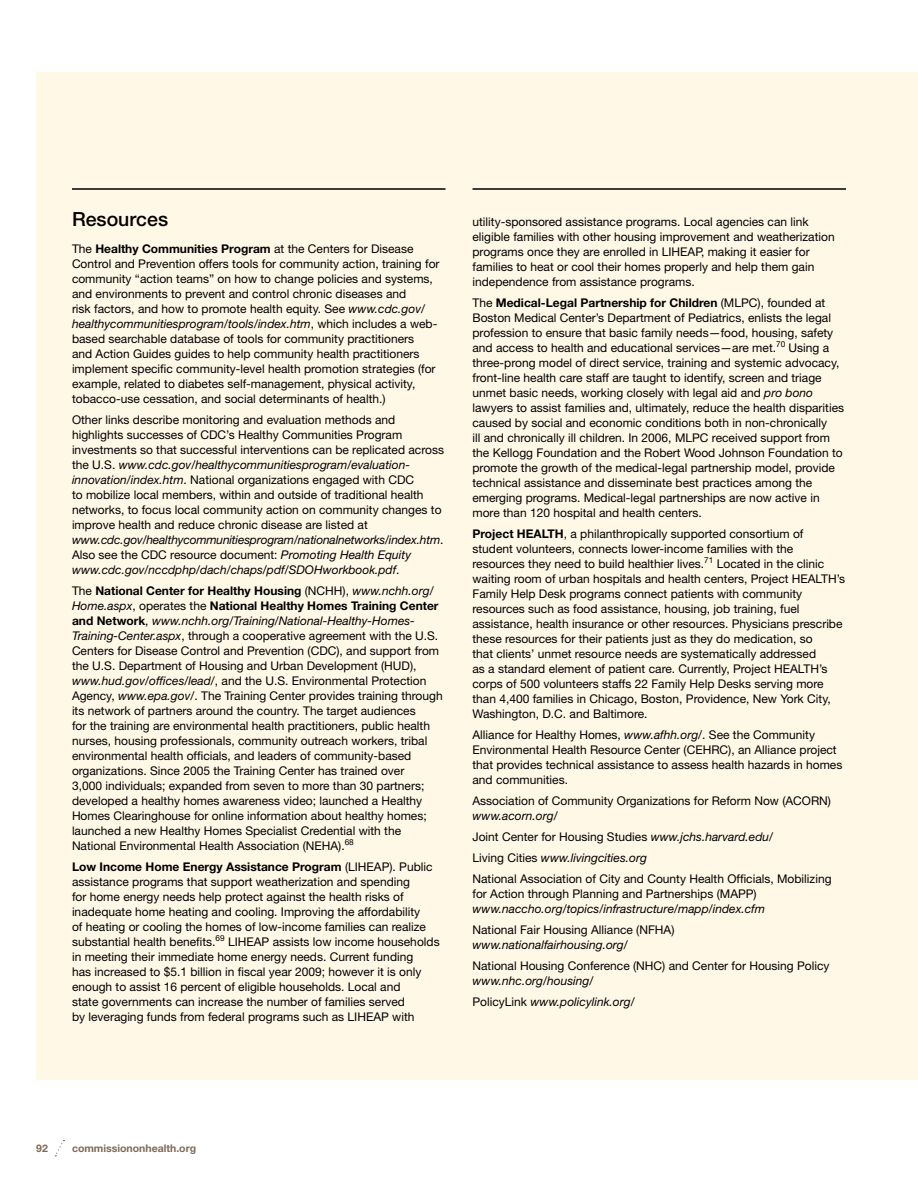
<style>
.page{position:relative;width:918px;height:1188px;background:#fff}
.page>*{position:absolute;margin:0;border:0;box-sizing:border-box;transform-origin:0 0}
.t1{font:500 19.5px "Helvetica Neue LT Pro";color:#000}
.t2{font:12px/15px "Helvetica Neue LT Pro";color:#000}
.t3{font:italic 12px/21px "Helvetica Neue LT Pro";color:#000}
.t4{font:700 10.5px "Helvetica Neue LT Pro";color:#7d6a55}
.s1{font-weight:700}
.s2{font-style:italic}
.s3{font-style:normal}
</style>
<div class="page">
<svg style="left:55px;top:1140px;width:9px;height:16px"></svg>
<div style="left:36px;top:72px;width:882px;height:1008px;background:#fff8e7"></div>
<hr style="left:72px;top:188px;width:374px;height:2px;background:#000">
<hr style="left:472px;top:188px;width:374px;height:2px;background:#000">
<h1 class="t1" style="left:72px;top:207px;width:98px">Resources</h1>
<p class="t2" style="left:72px;top:241px;width:369px">The <span class="s1">Healthy Communities Program</span> at the Centers for Disease Control and Prevention offers tools for community action, training for community “action teams” on how to change policies and systems, and environments to prevent and control chronic diseases and<br>risk factors, and how to promote health equity. See <span class="s2">www.cdc.gov/ healthycommunitiesprogram/tools/index.htm</span>, which includes a web&shy;based searchable database of tools for community practitioners<br>and Action Guides guides to help community health practitioners implement specific community-level health promotion strategies (for example, related to diabetes self-management, physical activity, tobacco-use cessation, and social determinants of health.)</p>
<p class="t2" style="left:72px;top:412px;width:374px">Other links describe monitoring and evaluation methods and highlights successes of CDC’s Healthy Communities Program investments so that successful interventions can be replicated across the U.S. <span class="s2">www.cdc.gov/healthycommunitiesprogram/evaluation&shy;innovation/index.htm</span>. National organizations engaged with CDC<br>to mobilize local members, within and outside of traditional health networks, to focus local community action on community changes to improve health and reduce chronic disease are listed at <span class="s2">www.cdc.gov/healthycommunitiesprogram/nationalnetworks/index.htm</span>.<br>Also see the CDC resource document: <span class="s2">Promoting Health Equity www.cdc.gov/nccdphp/dach/chaps/pdf/SDOHworkbook.pdf</span>.</p>
<p class="t2" style="left:72px;top:583px;width:372px">The <span class="s1">National Center for Healthy Housing</span> (NCHH), <span class="s2">www.nchh.org/ Home.aspx</span>, operates the <span class="s1">National Healthy Homes Training Center and Network</span>, <span class="s2">www.nchh.org/Training/National-Healthy-Homes-Training-Center.aspx</span>, through a cooperative agreement with the U.S.<br>Centers for Disease Control and Prevention (CDC), and support from the U.S. Department of Housing and Urban Development (HUD), <span class="s2">www.hud.gov/offices/lead/</span>, and the U.S. Environmental Protection Agency, <span class="s2">www.epa.gov/</span>. The Training Center provides training through its network of partners around the country. The target audiences<br>for the training are environmental health practitioners, public health nurses, housing professionals, community outreach workers, tribal environmental health officials, and leaders of community-based organizations. Since 2005 the Training Center has trained over<br>3,000 individuals; expanded from seven to more than 30 partners; developed a healthy homes awareness video; launched a Healthy Homes Clearinghouse for online information about healthy homes; launched a new Healthy Homes Specialist Credential with the National Environmental Health Association (NEHA).<sup>68</sup></p>
<p class="t2" style="left:72px;top:859px;width:369px"><span class="s1">Low Income Home Energy Assistance Program</span> (LIHEAP). Public assistance programs that support weatherization and spending<br>for home energy needs help protect against the health risks of inadequate home heating and cooling. Improving the affordability<br>of heating or cooling the homes of low-income families can realize substantial health benefits.<sup>69</sup> LIHEAP assists low income households in meeting their immediate home energy needs. Current funding<br>has increased to $5.1 billion in fiscal year 2009; however it is only enough to assist 16 percent of eligible households. Local and<br>state governments can increase the number of families served<br>by leveraging funds from federal programs such as LIHEAP with</p>
<p class="t2" style="left:472px;top:214px;width:364px">utility-sponsored assistance programs. Local agencies can link eligible families with other housing improvement and weatherization programs once they are enrolled in LIHEAP, making it easier for families to heat or cool their homes properly and help them gain independence from assistance programs.</p>
<p class="t2" style="left:472px;top:295px;width:373px">The <span class="s1">Medical-Legal Partnership for Children</span> (MLPC), founded at Boston Medical Center’s Department of Pediatrics, enlists the legal profession to ensure that basic family needs—food, housing, safety and access to health and educational services—are met.<sup>70</sup> Using a three-prong model of direct service, training and systemic advocacy, front-line health care staff are taught to identify, screen and triage unmet basic needs, working closely with legal aid and <span class="s2">pro bono </span>lawyers to assist families and, ultimately, reduce the health disparities caused by social and economic conditions both in non-chronically<br>ill and chronically ill children. In 2006, MLPC received support from the Kellogg Foundation and the Robert Wood Johnson Foundation to promote the growth of the medical-legal partnership model, provide technical assistance and disseminate best practices among the emerging programs. Medical-legal partnerships are now active in more than 120 hospital and health centers.</p>
<p class="t2" style="left:473px;top:526px;width:374px"><span class="s1">Project HEALTH</span>, a philanthropically supported consortium of student volunteers, connects lower-income families with the resources they need to build healthier lives.<sup>71</sup> Located in the clinic waiting room of urban hospitals and health centers, Project HEALTH’s Family Help Desk programs connect patients with community resources such as food assistance, housing, job training, fuel assistance, health insurance or other resources. Physicians prescribe these resources for their patients just as they do medication, so<br>that clients’ unmet resource needs are systematically addressed<br>as a standard element of patient care. Currently, Project HEALTH’s corps of 500 volunteers staffs 22 Family Help Desks serving more than 4,400 families in Chicago, Boston, Providence, New York City, Washington, D.C. and Baltimore.</p>
<p class="t2" style="left:473px;top:727px;width:371px">Alliance for Healthy Homes, <span class="s2">www.afhh.org/</span>. See the Community Environmental Health Resource Center (CEHRC), an Alliance project that provides technical assistance to assess health hazards in homes and communities.</p>
<p class="t2" style="left:473px;top:793px;width:360px">Association of Community Organizations for Reform Now (ACORN)</p>
<p class="t2" style="left:473px;top:805px;width:361px;line-height:21px"><span class="s2">www.acorn.org/<br></span>Joint Center for Housing Studies <span class="s2">www.jchs.harvard.edu/<br></span>Living Cities <span class="s2">www.livingcities.org<br></span>National Association of City and County Health Officials, Mobilizing</p>
<p class="t2" style="left:473px;top:886px;width:286px">for Action through Planning and Partnerships (MAPP)</p>
<p class="t3" style="left:473px;top:898px;width:294px">www.naccho.org/topics/infrastructure/mapp/index.cfm</p>
<p class="t2" style="left:473px;top:922px;width:203px">National Fair Housing Alliance (NFHA)</p>
<p class="t3" style="left:473px;top:934px;width:157px">www.nationalfairhousing.org/</p>
<p class="t2" style="left:473px;top:958px;width:359px">National Housing Conference (NHC) and Center for Housing Policy</p>
<p class="t3" style="left:473px;top:970px;width:164px">www.nhc.org/housing/<br><span class="s3">PolicyLink</span> www.policylink.org/</p>
<p class="t4" style="left:36px;top:1142px;width:13px">92</p>
<p class="t4" style="left:72px;top:1142px;width:126px">commissiononhealth.org</p>
</div>
